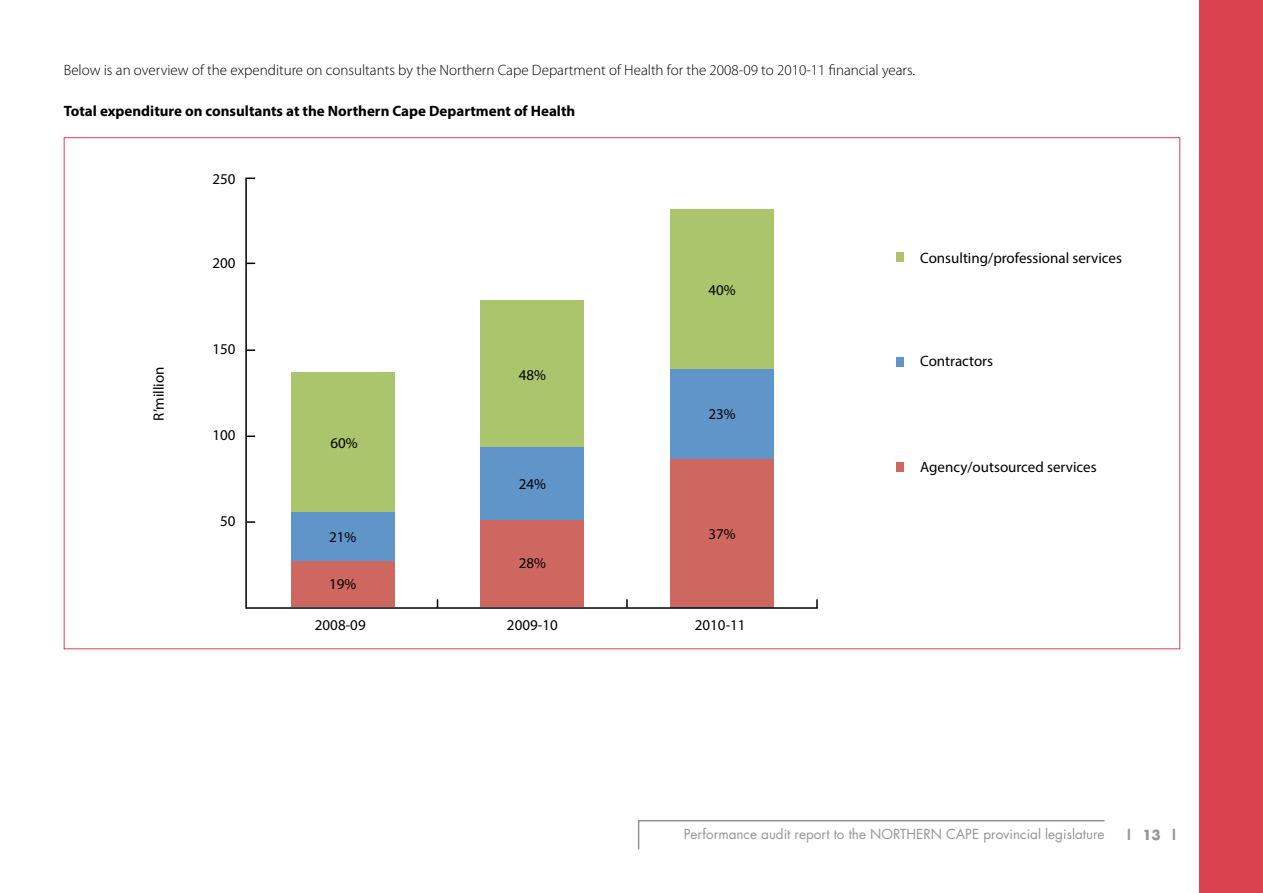
<style>
.page{position:relative;width:1263px;height:893px;background:#fff}
.page>*{position:absolute;margin:0;border:0;box-sizing:border-box;transform-origin:0 0}
.t1{font:15px "Myriad Pro";color:#000}
.t2{font:300 15px "Myriad Pro";color:#000}
.t3{font:700 15px "Myriad Pro";color:#000}
.t4{font:13.5px "Futura";color:#939598}
.t5{font:700 13.5px "Futura";color:#939598}
</style>
<div class="page">
<svg style="left:637px;top:820px;width:468px;height:30px"></svg>
<div style="left:1199px;top:0;width:64px;height:893px;background:#db424f"></div>
<div style="left:896px;top:253px;width:7px;height:9px;background:#aac56b"></div>
<div style="left:896px;top:357px;width:7px;height:9px;background:#6095ca"></div>
<div style="left:896px;top:462px;width:7px;height:9px;background:#cf6761"></div>
<svg style="left:245px;top:177px;width:573px;height:432px"></svg>
<p class="t2" style="left:64px;top:62px;width:853px">Below is an overview of the expenditure on consultants by the Northern Cape Department of Health for the 2008-09 to 2010-11 financial years.</p>
<p class="t3" style="left:64px;top:101px;width:513px">Total expenditure on consultants at the Northern Cape Department of Health</p>
<p class="t1" style="left:212px;top:170px;width:25px">250</p>
<p class="t1" style="left:212px;top:254px;width:25px">200</p>
<p class="t1" style="left:212px;top:340px;width:25px">150</p>
<p class="t1" style="left:150px;top:421px;width:55px;rotate:-90deg">R’million</p>
<p class="t1" style="left:519px;top:366px;width:29px">48%</p>
<p class="t1" style="left:330px;top:433px;width:29px">60%</p>
<p class="t1" style="left:519px;top:475px;width:29px">24%</p>
<p class="t1" style="left:212px;top:426px;width:25px">100</p>
<p class="t1" style="left:220px;top:512px;width:17px">50</p>
<p class="t1" style="left:329px;top:527px;width:29px">21%</p>
<p class="t1" style="left:329px;top:575px;width:29px">19%</p>
<p class="t1" style="left:519px;top:554px;width:29px">28%</p>
<p class="t1" style="left:708px;top:280px;width:29px">40%</p>
<p class="t1" style="left:708px;top:405px;width:29px">23%</p>
<p class="t1" style="left:708px;top:525px;width:29px">37%</p>
<p class="t1" style="left:315px;top:616px;width:52px">2008-09</p>
<p class="t1" style="left:507px;top:616px;width:52px">2009-10</p>
<p class="t1" style="left:695px;top:616px;width:52px">2010-11</p>
<p class="t1" style="left:920px;top:248px;width:203px">Consulting/professional services</p>
<p class="t1" style="left:920px;top:352px;width:74px">Contractors</p>
<p class="t1" style="left:920px;top:458px;width:178px">Agency/outsourced services</p>
<p class="t4" style="left:684px;top:824px;width:422px">Performance audit report to the northern cape provincial legislature</p>
<p class="t5" style="left:1125px;top:825px;width:54px">| 13 |</p>
</div>
